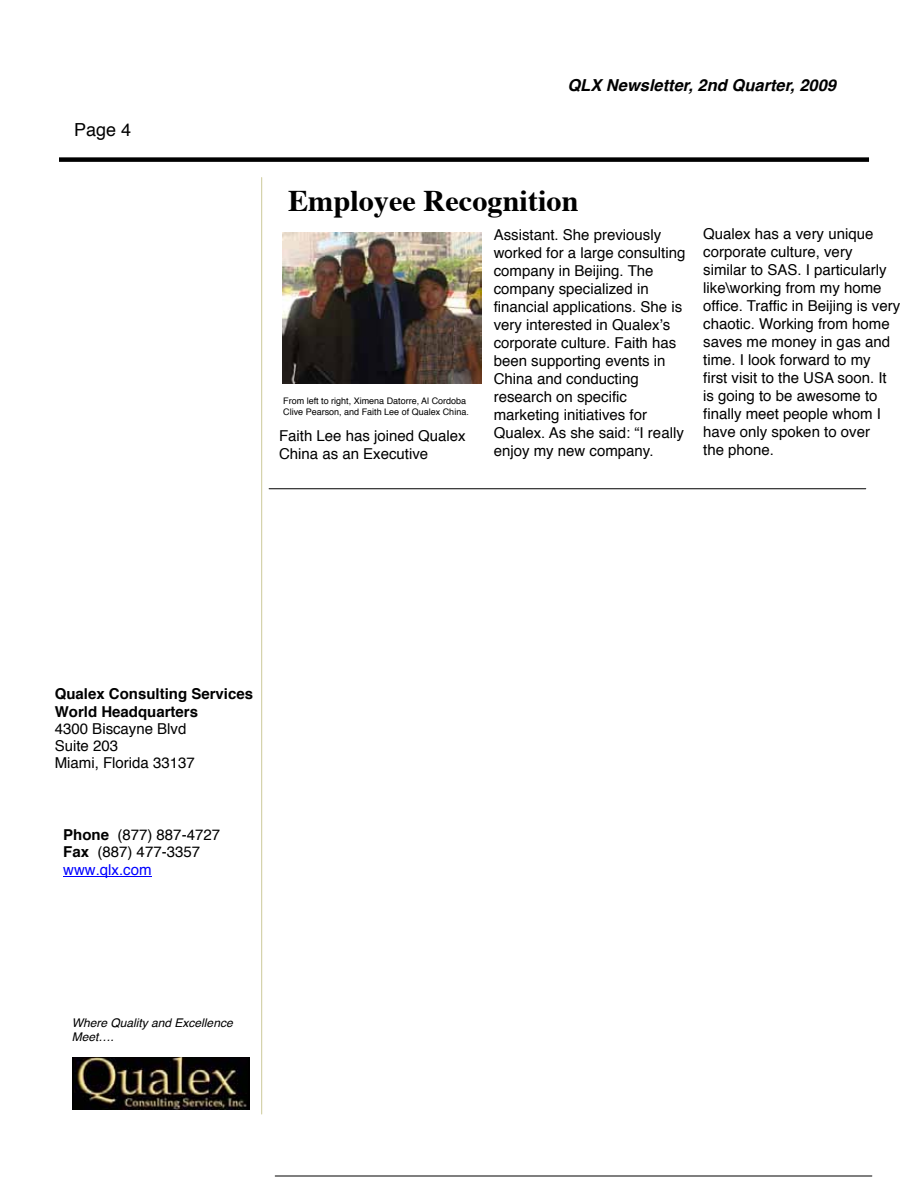
<style>
.page{position:relative;width:918px;height:1188px;background:#fff}
.page>*{position:absolute;margin:0;border:0;box-sizing:border-box;transform-origin:0 0}
.t1{font:700 30px "Times";color:#000}
.t2{font:18px "Helvetica";color:#000}
.t3{font:italic 700 16.5px "Helvetica";color:#000}
.t4{font:15px/18px "Helvetica";color:#000}
.t5{font:700 15px/17.2px "Helvetica";color:#000}
.t6{font:italic 12px/13.8px "Helvetica";color:#000}
.t7{font:9px/10.8px "Helvetica";color:#000}
.s1{font-weight:700}
.s2{color:#00f}
</style>
<div class="page">
<svg style="left:262px;top:216px;width:201px;height:458px"></svg>
<hr style="left:63px;top:876px;width:89px;height:1px;background:#00f">
<div style="left:72px;top:1058px;width:178px;height:52px;background:#000"></div>
<img style="left:74px;top:1058px;width:173px;height:52px">
<hr style="left:261px;top:178px;width:1px;height:936px;background:#ccc999">
<hr style="left:275px;top:1176px;width:597px;height:1px;background:#000">
<div style="left:59px;top:157px;width:810px;height:5px;background:#000"></div>
<hr style="left:269px;top:488px;width:597px;height:1px;background:#000">
<img style="left:282px;top:233px;width:200px;height:151px">
<p class="t2" style="left:74px;top:116px;width:58px">Page 4</p>
<p class="t3" style="left:567px;top:72px;width:270px">QLX Newsletter, 2nd Quarter, 2009</p>
<h1 class="t1" style="left:288px;top:173px;width:292px">Employee Recognition</h1>
<p class="t7" style="left:283px;top:395px;width:187px">From left to right, Ximena Datorre, Al Cordoba<br>Clive Pearson, and Faith Lee of Qualex China.</p>
<p class="t4" style="left:279px;top:427px;width:188px">Faith Lee has joined Qualex<br>China as an Executive</p>
<p class="t4" style="left:494px;top:226px;width:193px">Assistant. She previously worked for a large consulting company in Beijing. The company specialized in financial applications. She is very interested in Qualex’s corporate culture. Faith has been supporting events in<br>China and conducting research on specific marketing initiatives for<br>Qualex. As she said: “I really enjoy my new company.</p>
<p class="t4" style="left:703px;top:225px;width:199px">Qualex has a very unique corporate culture, very<br>similar to SAS. I particularly like\working from my home office. Traffic in Beijing is very chaotic. Working from home saves me money in gas and time. I look forward to my<br>first visit to the USA soon. It is going to be awesome to finally meet people whom I have only spoken to over<br>the phone.</p>
<p class="t5" style="left:55px;top:686px;width:200px">Qualex Consulting Services<br>World Headquarters</p>
<p class="t4" style="left:55px;top:720px;width:142px;line-height:17.2px">4300 Biscayne Blvd<br>Suite 203<br>Miami, Florida 33137</p>
<p class="t4" style="left:63px;top:827px;width:158px;line-height:17.2px"><span class="s1">Phone</span> (877) 887-4727<br><span class="s1">Fax</span> (887) 477-3357 <span class="s2">www.qlx.com</span></p>
<p class="t6" style="left:72px;top:1016px;width:162px">Where Quality and Excellence<br>Meet….</p>
</div>
